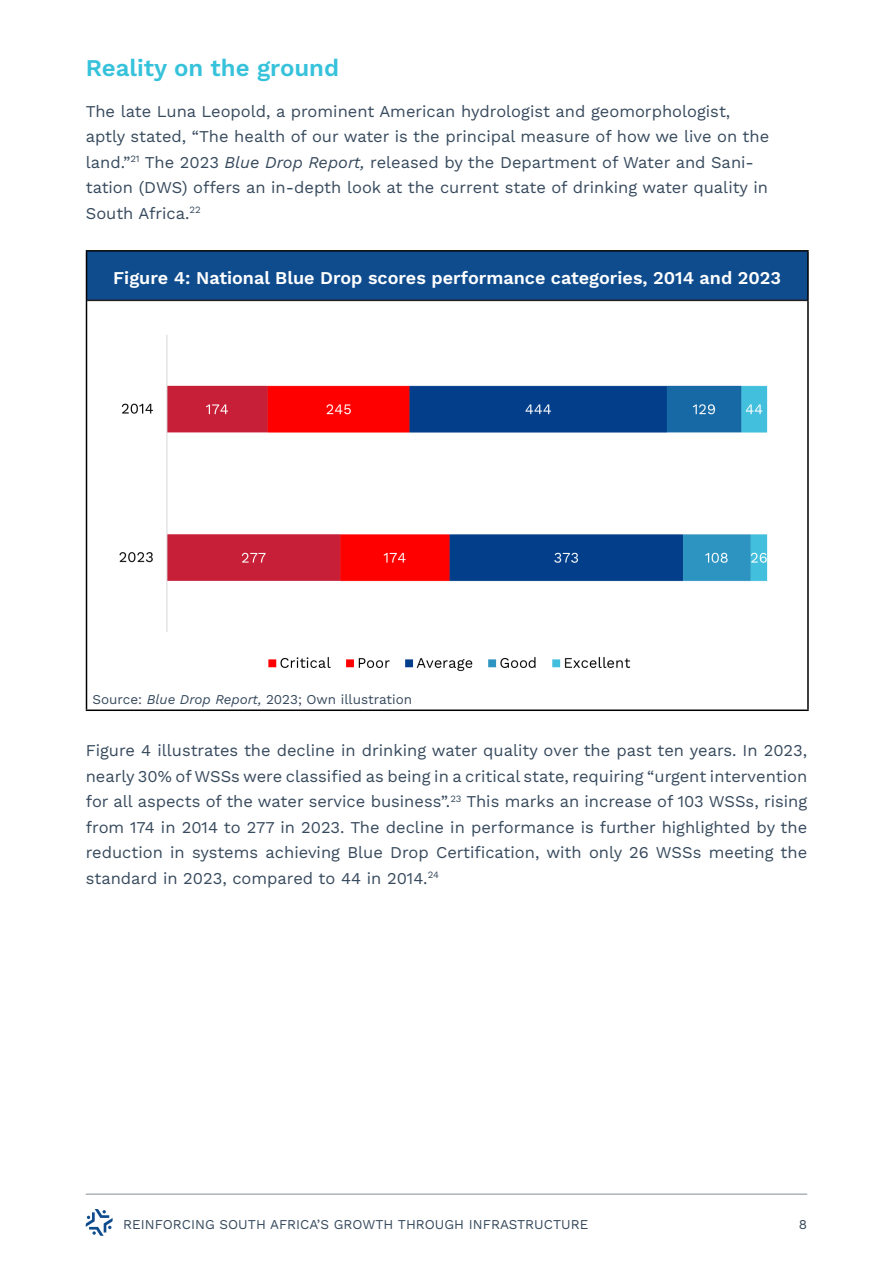
<style>
.page{position:relative;width:893px;height:1263px;background:#fff}
.page>*{position:absolute;margin:0;border:0;box-sizing:border-box;transform-origin:0 0}
.IRR_Subheading_Style{font:24px "Work Sans";color:#37c2dc}
.t1{font:18px "Work Sans";color:#fff}
.IRR_Subheading_Style-2{font:16.5px/25.5px "Work Sans";color:#374a5d}
.t2{font:13.5px "Work Sans";color:#374a5d}
.s1{font-style:italic}
</style>
<div class="page">
<hr style="left:86px;top:1193px;width:721px;height:2px;background:#aeb3b8">
<svg style="left:86px;top:1209px;width:27px;height:27px"></svg>
<div style="left:86px;top:251px;width:722px;height:49px;background:#0f4c8e"></div>
<hr style="left:87px;top:300px;width:720px;height:1px;background:#231f20">
<hr style="left:86px;top:250px;width:723px;height:2px;background:#000">
<hr style="left:86px;top:252px;width:1px;height:48px;background:#000">
<hr style="left:807px;top:252px;width:2px;height:48px;background:#000">
<hr style="left:86px;top:300px;width:1px;height:409px;background:#000">
<hr style="left:807px;top:300px;width:2px;height:409px;background:#000">
<hr style="left:86px;top:709px;width:723px;height:2px;background:#000">
<img style="left:119px;top:335px;width:649px;height:337px">
<p class="IRR_Subheading_Style" style="left:86px;top:50px;width:255px">Reality on the ground</p>
<p class="IRR_Subheading_Style-2" style="left:86px;top:98px;width:685px">The late Luna Leopold, a prominent American hydrologist and geomorphologist, aptly stated, “The health of our water is the principal measure of how we live on the land.”<sup>21</sup> The 2023 <span class="s1">Blue Drop Report,</span> released by the Department of Water and Sani&shy;tation (DWS) offers an in-depth look at the current state of drinking water quality in South Africa.<sup>22</sup></p>
<p class="t1" style="left:113px;top:264px;width:669px">Figure 4: National Blue Drop scores performance categories, 2014 and 2023</p>
<p class="t2" style="left:92px;top:689px;width:321px">Source: <span class="s1">Blue Drop Report,</span> 2023; Own illustration</p>
<p class="IRR_Subheading_Style-2" style="left:86px;top:737px;width:723px;text-align:justify">Figure 4 illustrates the decline in drinking water quality over the past ten years. In 2023, nearly 30% of WSSs were classified as being in a critical state, requiring “urgent intervention for all aspects of the water service business”.<sup>23</sup> This marks an increase of 103 WSSs, rising from 174 in 2014 to 277 in 2023. The decline in performance is further highlighted by the reduction in systems achieving Blue Drop Certification, with only 26 WSSs meeting the standard in 2023, compared to 44 in 2014.<sup>24</sup></p>
<p class="t2" style="left:123px;top:1214px;width:466px">REINFORCING SOUTH AFRICA’S GROWTH THROUGH INFRASTRUCTURE</p>
<p class="t2" style="left:799px;top:1214px;width:10px">8</p>
</div>
